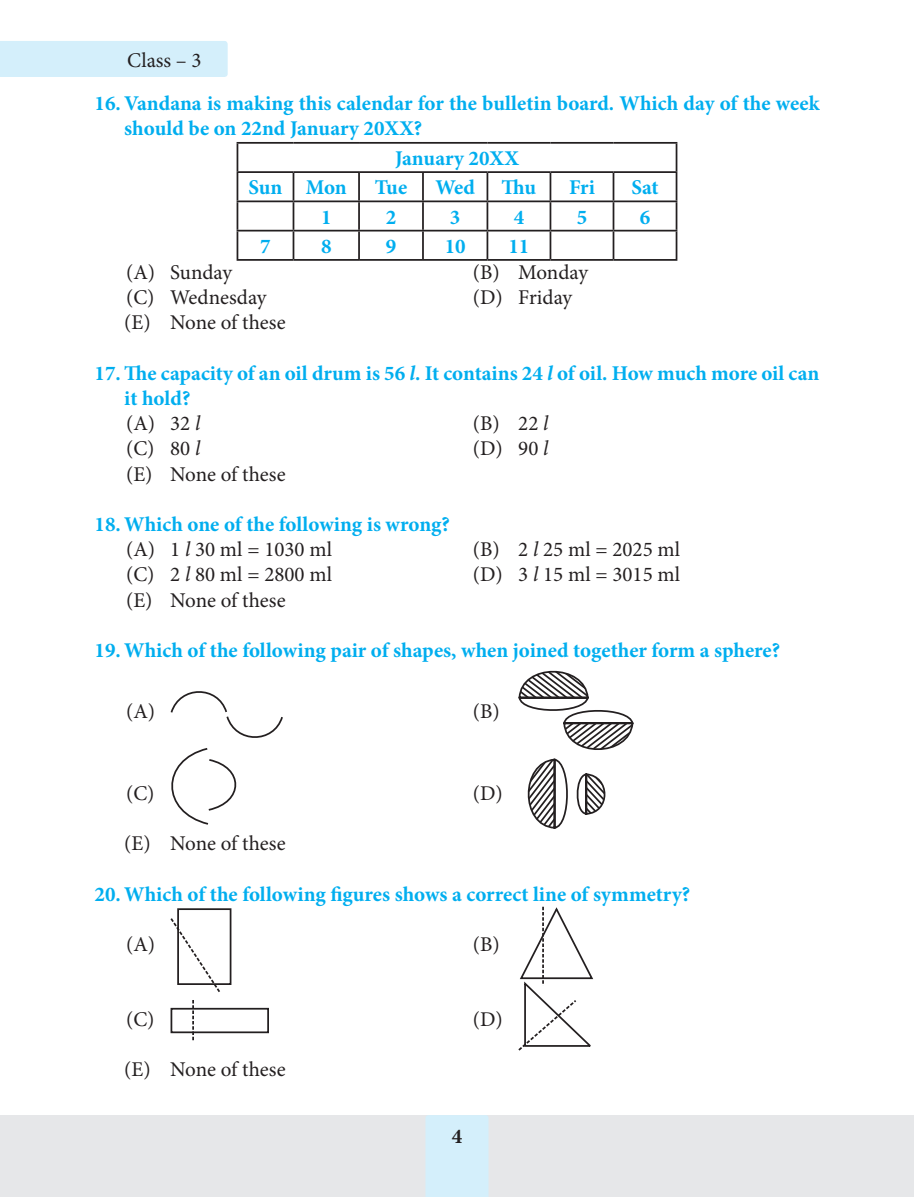
<style>
.page{position:relative;width:914px;height:1197px;background:#fff}
.page>*{position:absolute;margin:0;border:0;box-sizing:border-box;transform-origin:0 0}
.Questions{font:700 21px/25.2px "Minion Pro";color:#00aeef}
.Body{font:21px "Minion Pro";color:#231f20}
.Questions-2{font:21px "Minion Pro";letter-spacing:-.005em;color:#231f20}
.t1{font:700 21px "Minion Pro";color:#231f20}
.s1{font-style:italic}
</style>
<div class="page">
<div style="left:0;top:1115px;width:914px;height:82px;background:#e6e7e9"></div>
<div style="left:426px;top:1115px;width:62px;height:82px;background:#d4effb"></div>
<div style="left:0;top:41px;width:228px;height:36px;background:#d4effb"></div>
<hr style="left:236px;top:142px;width:57px;height:2px;background:#231f20">
<hr style="left:236px;top:144px;width:2px;height:27px;background:#231f20">
<hr style="left:293px;top:142px;width:66px;height:2px;background:#231f20">
<hr style="left:359px;top:142px;width:64px;height:2px;background:#231f20">
<hr style="left:423px;top:142px;width:64px;height:2px;background:#231f20">
<hr style="left:487px;top:142px;width:63px;height:2px;background:#231f20">
<hr style="left:550px;top:142px;width:63px;height:2px;background:#231f20">
<hr style="left:613px;top:142px;width:64px;height:2px;background:#231f20">
<hr style="left:675px;top:144px;width:2px;height:27px;background:#231f20">
<hr style="left:236px;top:171px;width:57px;height:2px;background:#231f20">
<hr style="left:236px;top:173px;width:2px;height:28px;background:#231f20">
<hr style="left:293px;top:171px;width:66px;height:2px;background:#231f20">
<hr style="left:292px;top:173px;width:2px;height:28px;background:#231f20">
<hr style="left:359px;top:171px;width:64px;height:2px;background:#231f20">
<hr style="left:358px;top:173px;width:2px;height:28px;background:#231f20">
<hr style="left:423px;top:171px;width:64px;height:2px;background:#231f20">
<hr style="left:422px;top:173px;width:2px;height:28px;background:#231f20">
<hr style="left:487px;top:171px;width:63px;height:2px;background:#231f20">
<hr style="left:486px;top:173px;width:2px;height:28px;background:#231f20">
<hr style="left:550px;top:171px;width:63px;height:2px;background:#231f20">
<hr style="left:549px;top:173px;width:2px;height:28px;background:#231f20">
<hr style="left:613px;top:171px;width:64px;height:2px;background:#231f20">
<hr style="left:612px;top:173px;width:2px;height:28px;background:#231f20">
<hr style="left:675px;top:173px;width:2px;height:28px;background:#231f20">
<hr style="left:236px;top:201px;width:57px;height:1px;background:#231f20">
<hr style="left:236px;top:202px;width:2px;height:28px;background:#231f20">
<hr style="left:293px;top:201px;width:66px;height:1px;background:#231f20">
<hr style="left:292px;top:202px;width:2px;height:28px;background:#231f20">
<hr style="left:359px;top:201px;width:64px;height:1px;background:#231f20">
<hr style="left:358px;top:202px;width:2px;height:28px;background:#231f20">
<hr style="left:423px;top:201px;width:64px;height:1px;background:#231f20">
<hr style="left:422px;top:202px;width:2px;height:28px;background:#231f20">
<hr style="left:487px;top:201px;width:63px;height:1px;background:#231f20">
<hr style="left:486px;top:202px;width:2px;height:28px;background:#231f20">
<hr style="left:550px;top:201px;width:63px;height:1px;background:#231f20">
<hr style="left:549px;top:202px;width:2px;height:28px;background:#231f20">
<hr style="left:613px;top:201px;width:64px;height:1px;background:#231f20">
<hr style="left:612px;top:202px;width:2px;height:28px;background:#231f20">
<hr style="left:675px;top:202px;width:2px;height:28px;background:#231f20">
<hr style="left:236px;top:230px;width:57px;height:2px;background:#231f20">
<hr style="left:236px;top:232px;width:2px;height:27px;background:#231f20">
<hr style="left:293px;top:230px;width:66px;height:2px;background:#231f20">
<hr style="left:292px;top:232px;width:2px;height:27px;background:#231f20">
<hr style="left:359px;top:230px;width:64px;height:2px;background:#231f20">
<hr style="left:358px;top:232px;width:2px;height:27px;background:#231f20">
<hr style="left:423px;top:230px;width:64px;height:2px;background:#231f20">
<hr style="left:422px;top:232px;width:2px;height:27px;background:#231f20">
<hr style="left:487px;top:230px;width:63px;height:2px;background:#231f20">
<hr style="left:486px;top:232px;width:2px;height:27px;background:#231f20">
<hr style="left:550px;top:230px;width:63px;height:2px;background:#231f20">
<hr style="left:549px;top:232px;width:2px;height:27px;background:#231f20">
<hr style="left:613px;top:230px;width:64px;height:2px;background:#231f20">
<hr style="left:612px;top:232px;width:2px;height:27px;background:#231f20">
<hr style="left:675px;top:232px;width:2px;height:27px;background:#231f20">
<hr style="left:236px;top:259px;width:57px;height:2px;background:#231f20">
<hr style="left:293px;top:259px;width:66px;height:2px;background:#231f20">
<hr style="left:359px;top:259px;width:64px;height:2px;background:#231f20">
<hr style="left:423px;top:259px;width:64px;height:2px;background:#231f20">
<hr style="left:487px;top:259px;width:63px;height:2px;background:#231f20">
<hr style="left:550px;top:259px;width:63px;height:2px;background:#231f20">
<hr style="left:613px;top:259px;width:64px;height:2px;background:#231f20">
<svg style="left:170px;top:691px;width:113px;height:47px"></svg>
<svg style="left:171px;top:748px;width:66px;height:77px"></svg>
<svg style="left:518px;top:670px;width:116px;height:159px"></svg>
<div style="left:177px;top:908px;width:54px;height:77px;border:2px solid #231f20"></div>
<svg style="left:170px;top:916px;width:52px;height:76px"></svg>
<div style="left:170px;top:1008px;width:99px;height:25px;border:2px solid #231f20"></div>
<svg style="left:192px;top:1000px;width:2px;height:41px"></svg>
<svg style="left:518px;top:907px;width:75px;height:144px"></svg>
<p class="Body" style="left:127px;top:46px;width:76px">Class – 3</p>
<p class="Questions" style="left:124px;top:90px;width:696px;text-indent:-30px">16. Vandana is making this calendar for the bulletin board. Which day of the week should be on 22nd January 20XX?</p>
<p class="Questions" style="left:395px;top:146px;width:125px">January 20XX</p>
<p class="Questions" style="left:248px;top:175px;width:35px">Sun</p>
<p class="Questions" style="left:306px;top:175px;width:42px">Mon</p>
<p class="Questions" style="left:375px;top:175px;width:34px">Tue</p>
<p class="Questions" style="left:435px;top:175px;width:41px">Wed</p>
<p class="Questions" style="left:501px;top:175px;width:36px">Thu</p>
<p class="Questions" style="left:569px;top:175px;width:27px">Fri</p>
<p class="Questions" style="left:631px;top:175px;width:29px">Sat</p>
<p class="Questions" style="left:321px;top:204px;width:12px">1</p>
<p class="Questions" style="left:386px;top:204px;width:12px">2</p>
<p class="Questions" style="left:450px;top:204px;width:12px">3</p>
<p class="Questions" style="left:513px;top:204px;width:12px">4</p>
<p class="Questions" style="left:576px;top:204px;width:12px">5</p>
<p class="Questions" style="left:639px;top:204px;width:12px">6</p>
<p class="Questions" style="left:260px;top:233px;width:12px">7</p>
<p class="Questions" style="left:321px;top:233px;width:12px">8</p>
<p class="Questions" style="left:386px;top:233px;width:12px">9</p>
<p class="Questions" style="left:444px;top:233px;width:23px">10</p>
<p class="Questions" style="left:508px;top:233px;width:22px">11</p>
<p class="Body" style="left:126px;top:258px;width:107px">(A) Sunday</p>
<p class="Body" style="left:472px;top:258px;width:117px">(B) Monday</p>
<p class="Body" style="left:126px;top:283px;width:142px">(C) Wednesday</p>
<p class="Body" style="left:472px;top:283px;width:101px">(D) Friday</p>
<p class="Questions-2" style="left:124px;top:309px;width:163px">(E) None of these</p>
<p class="Questions" style="left:124px;top:360px;width:696px;text-indent:-30px">17. The capacity of an oil drum is 56 <span class="s1">l</span>. It contains 24 <span class="s1">l</span> of oil. How much more oil can it hold?</p>
<p class="Body" style="left:126px;top:409px;width:76px">(A) 32 <span class="s1">l</span></p>
<p class="Body" style="left:472px;top:409px;width:77px">(B) 22 <span class="s1">l</span></p>
<p class="Body" style="left:126px;top:435px;width:76px">(C) 80 <span class="s1">l</span></p>
<p class="Body" style="left:472px;top:435px;width:77px">(D) 90 <span class="s1">l</span></p>
<p class="Body" style="left:126px;top:460px;width:161px">(E) None of these</p>
<p class="Questions" style="left:94px;top:511px;width:357px">18. Which one of the following is wrong?</p>
<p class="Body" style="left:126px;top:535px;width:207px">(A) 1 <span class="s1">l</span> 30 ml = 1030 ml</p>
<p class="Body" style="left:472px;top:535px;width:209px">(B) 2 <span class="s1">l</span> 25 ml = 2025 ml</p>
<p class="Body" style="left:126px;top:561px;width:207px">(C) 2 <span class="s1">l</span> 80 ml = 2800 ml</p>
<p class="Body" style="left:472px;top:561px;width:209px">(D) 3 <span class="s1">l</span> 15 ml = 3015 ml</p>
<p class="Body" style="left:126px;top:586px;width:161px">(E) None of these</p>
<p class="Questions" style="left:94px;top:637px;width:687px">19. Which of the following pair of shapes, when joined together form a sphere?</p>
<p class="Body" style="left:126px;top:698px;width:31px">(A)</p>
<p class="Body" style="left:472px;top:698px;width:28px">(B)</p>
<p class="Body" style="left:126px;top:779px;width:30px">(C)</p>
<p class="Body" style="left:472px;top:779px;width:31px">(D)</p>
<p class="Questions-2" style="left:124px;top:830px;width:163px">(E) None of these</p>
<p class="Questions" style="left:94px;top:881px;width:597px">20. Which of the following figures shows a correct line of symmetry?</p>
<p class="Body" style="left:126px;top:930px;width:31px">(A)</p>
<p class="Body" style="left:472px;top:930px;width:28px">(B)</p>
<p class="Body" style="left:126px;top:1005px;width:30px">(C)</p>
<p class="Body" style="left:473px;top:1005px;width:31px">(D)</p>
<p class="Questions-2" style="left:124px;top:1055px;width:163px">(E) None of these</p>
<p class="t1" style="left:452px;top:1121px;width:12px">4</p>
</div>
